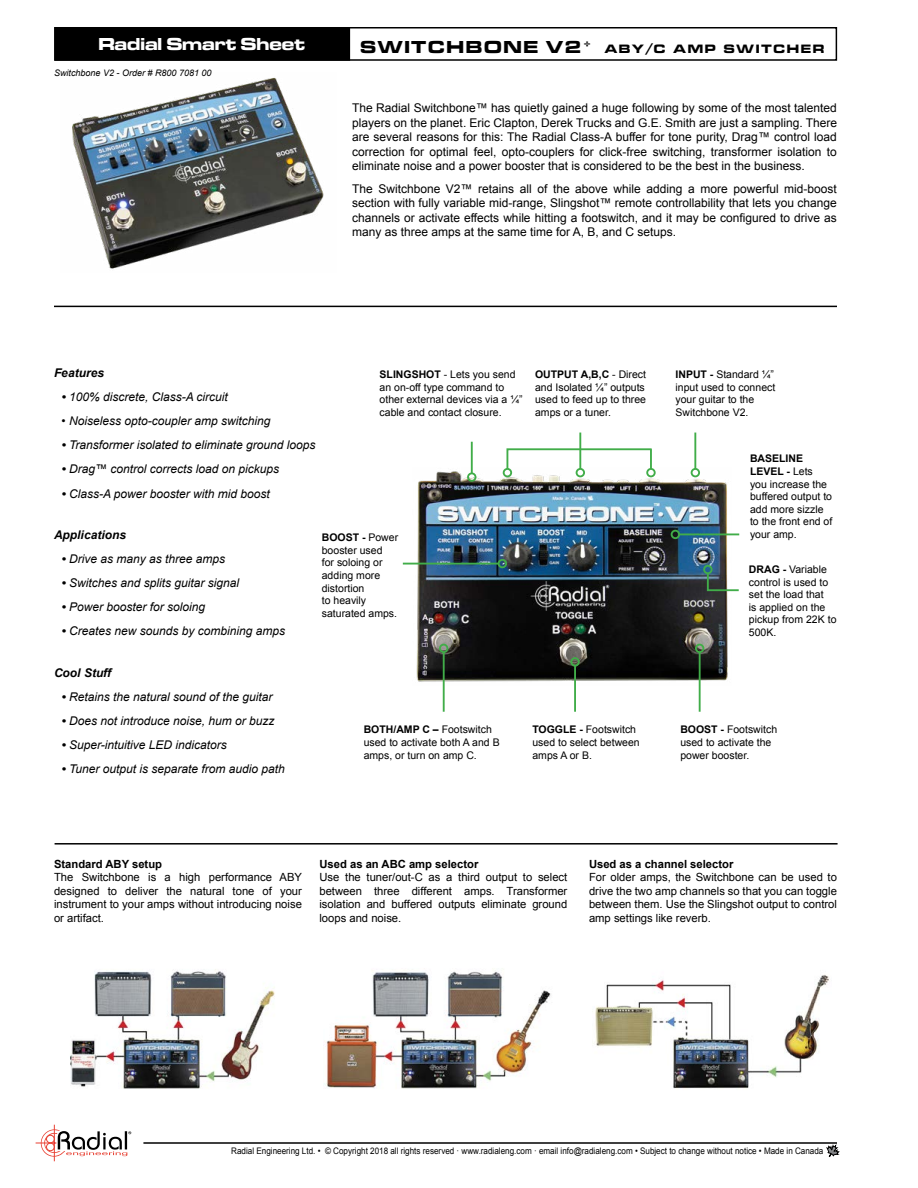
<style>
.page{position:relative;width:918px;height:1188px;background:#fff}
.page>*{position:absolute;margin:0;border:0;box-sizing:border-box;transform-origin:0 0}
.t1{font:18px "Microgramma D Bold Exte";color:#fff}
.t2{font:12.6px "Microgramma D Bold Exte";letter-spacing:.145em;color:#000}
.t3{font:12px/14.4px "Arial";color:#000;text-align:justify}
.t4{font:italic 12px "Arial";color:#000}
.t5{font:italic 700 12px "Arial";color:#000}
.t6{font:11.25px/13.5px "Arial";color:#000;text-align:justify}
.t7{font:700 11.25px "Arial";color:#000}
.t8{font:10.5px/12.6px "Arial";color:#000}
.t9{font:700 10.5px "Arial";color:#000}
.t10{font:9px "Arial";color:#000;scale:.9 1}
.t11{font:italic 9px "Arial";color:#000}
.s1{font-size:18px}
.s2{font-size:12px}
.s3{font-weight:700}
.s4{font-weight:400}
</style>
<div class="page">
<hr style="left:143px;top:1142px;width:694px;height:2px;background:#000">
<hr style="left:54px;top:1125px;width:1px;height:36px;background:#e84032">
<svg style="left:36px;top:1129px;width:95px;height:28px"></svg>
<svg style="left:827px;top:1145px;width:12px;height:12px"></svg>
<div style="left:54px;top:27px;width:783px;height:34px;border:2px solid #000"></div>
<div style="left:55px;top:28px;width:294px;height:32px;background:#000"></div>
<div style="left:54px;top:27px;width:296px;height:34px;border:2px solid #000"></div>
<img style="left:72px;top:77px;width:252px;height:192px">
<hr style="left:55px;top:843px;width:783px;height:2px;background:#000">
<hr style="left:54px;top:306px;width:783px;height:1px;background:#000">
<img style="left:412px;top:468px;width:319px;height:218px">
<hr style="left:471px;top:442px;width:2px;height:31px;background:#41ad49">
<div style="left:467px;top:472px;width:9px;height:10px;border:2px solid #41ad49;border-radius:50%"></div>
<svg style="left:506px;top:447px;width:148px;height:24px"></svg>
<div style="left:503px;top:468px;width:9px;height:9px;border:2px solid #41ad49;border-radius:50%"></div>
<hr style="left:579px;top:433px;width:2px;height:36px;background:#41ad49">
<div style="left:576px;top:468px;width:9px;height:9px;border:2px solid #41ad49;border-radius:50%"></div>
<hr style="left:694px;top:433px;width:2px;height:36px;background:#41ad49">
<div style="left:691px;top:468px;width:9px;height:9px;border:2px solid #41ad49;border-radius:50%"></div>
<hr style="left:699px;top:652px;width:2px;height:60px;background:#41ad49">
<div style="left:695px;top:644px;width:9px;height:9px;border:2px solid #41ad49;border-radius:50%"></div>
<hr style="left:443px;top:652px;width:2px;height:60px;background:#41ad49">
<div style="left:439px;top:644px;width:9px;height:9px;border:2px solid #41ad49;border-radius:50%"></div>
<hr style="left:403px;top:563px;width:96px;height:2px;background:#41ad49">
<div style="left:498px;top:559px;width:9px;height:9px;border:2px solid #41ad49;border-radius:50%"></div>
<hr style="left:574px;top:666px;width:2px;height:46px;background:#41ad49">
<div style="left:570px;top:657px;width:10px;height:10px;border:2px solid #41ad49;border-radius:50%"></div>
<hr style="left:679px;top:533px;width:60px;height:2px;background:#41ad49">
<div style="left:671px;top:530px;width:9px;height:9px;border:2px solid #41ad49;border-radius:50%"></div>
<svg style="left:706px;top:571px;width:33px;height:21px"></svg>
<div style="left:703px;top:565px;width:10px;height:9px;border:2px solid #41ad49;border-radius:50%"></div>
<hr style="left:650px;top:449px;width:2px;height:20px;background:#41ad49">
<div style="left:646px;top:468px;width:10px;height:9px;border:2px solid #41ad49;border-radius:50%"></div>
<img style="left:70px;top:969px;width:205px;height:120px">
<img style="left:324px;top:971px;width:227px;height:118px">
<img style="left:595px;top:974px;width:234px;height:115px">
<h1 class="t1" style="left:98px;top:31px;width:208px">Radial Smart Sheet</h1>
<p class="t11" style="left:54px;top:67px;width:159px">Switchbone V2 - Order # R800 7081 00</p>
<p class="t2" style="left:360px;top:40px;width:465px"><span class="s1">SWITCHBONE V2</span><sup>™</sup> ABY<span class="s2">/</span>C AMP SWITCHER</p>
<p class="t3" style="left:352px;top:101px;width:486px">The Radial Switchbone™ has quietly gained a huge following by some of the most talented players on the planet. Eric Clapton, Derek Trucks and G.E. Smith are just a sampling. There are several reasons for this: The Radial Class-A buffer for tone purity, Drag™ control load correction for optimal feel, opto-couplers for click-free switching, transformer isolation to eliminate noise and a power booster that is considered to be the best in the business.</p>
<p class="t3" style="left:352px;top:182px;width:486px">The Switchbone V2™ retains all of the above while adding a more powerful mid-boost section with fully variable mid-range, Slingshot™ remote controllability that lets you change channels or activate effects while hitting a footswitch, and it may be configured to drive as many as three amps at the same time for A, B, and C setups.</p>
<p class="t5" style="left:54px;top:365px;width:52px">Features</p>
<p class="t4" style="left:62px;top:389px;width:168px"><span class="s3">•</span> 100% discrete, Class-A circuit</p>
<p class="t4" style="left:62px;top:413px;width:210px">• Noiseless opto-coupler amp switching</p>
<p class="t4" style="left:62px;top:437px;width:256px"><span class="s3">•</span> Transformer isolated to eliminate ground loops</p>
<p class="t4" style="left:62px;top:462px;width:219px"><span class="s3">•</span> Drag™ control corrects load on pickups</p>
<p class="t4" style="left:62px;top:486px;width:210px"><span class="s3">•</span> Class-A power booster with mid boost</p>
<p class="t5" style="left:54px;top:527px;width:74px">Applications</p>
<p class="t4" style="left:62px;top:551px;width:165px"><span class="s3">•</span> Drive as many as three amps</p>
<p class="t4" style="left:62px;top:575px;width:179px"><span class="s3">•</span> Switches and splits guitar signal</p>
<p class="t4" style="left:62px;top:599px;width:145px"><span class="s3">•</span> Power booster for soloing</p>
<p class="t4" style="left:62px;top:624px;width:225px"><span class="s3">•</span> Creates new sounds by combining amps</p>
<p class="t5" style="left:54px;top:665px;width:59px">Cool Stuff</p>
<p class="t4" style="left:62px;top:689px;width:212px"><span class="s3">•</span> Retains the natural sound of the guitar</p>
<p class="t4" style="left:62px;top:713px;width:214px"><span class="s3">•</span> Does not introduce noise, hum or buzz</p>
<p class="t4" style="left:62px;top:737px;width:167px"><span class="s3">•</span> Super-intuitive LED indicators</p>
<p class="t4" style="left:62px;top:761px;width:225px"><span class="s3">•</span> Tuner output is separate from audio path</p>
<p class="t8" style="left:380px;top:368px;width:144px"><span class="s3">SLINGSHOT</span> - Lets you send an on-off type command to other external devices via a ¼” cable and contact closure.</p>
<p class="t8" style="left:535px;top:368px;width:113px"><span class="s3">OUTPUT A,B,C</span> - Direct and Isolated ¼” outputs used to feed up to three amps or a tuner.</p>
<p class="t8" style="left:676px;top:368px;width:101px"><span class="s3">INPUT -</span> Standard ¼” input used to connect your guitar to the<br>Switchbone V2.</p>
<p class="t8" style="left:750px;top:452px;width:84px"><span class="s3">BASELINE<br>LEVEL -</span> Lets you increase the buffered output to add more sizzle to the front end of</p>
<p class="t9" style="left:322px;top:530px;width:78px">BOOST - <span class="s4">Power</span></p>
<p class="t8" style="left:750px;top:528px;width:48px">your amp.</p>
<p class="t8" style="left:322px;top:544px;width:77px">booster used for soloing or adding more distortion<br>to heavily saturated amps.</p>
<p class="t8" style="left:749px;top:563px;width:89px"><span class="s3">DRAG -</span> Variable control is used to set the load that<br>is applied on the pickup from 22K to<br>500K.</p>
<p class="t8" style="left:364px;top:724px;width:138px"><span class="s3">BOTH/AMP C –</span> Footswitch used to activate both A and B amps, or turn on amp C.</p>
<p class="t8" style="left:532px;top:724px;width:109px"><span class="s3">TOGGLE -</span> Footswitch used to select between amps A or B.</p>
<p class="t8" style="left:680px;top:724px;width:98px"><span class="s3">BOOST -</span> Footswitch used to activate the power booster.</p>
<p class="t7" style="left:54px;top:856px;width:110px">Standard ABY setup</p>
<p class="t6" style="left:54px;top:870px;width:250px">The Switchbone is a high performance ABY designed to deliver the natural tone of your instrument to your amps without introducing noise or artifact.</p>
<p class="t7" style="left:319px;top:856px;width:161px">Used as an ABC amp selector</p>
<p class="t6" style="left:319px;top:870px;width:249px">Use the tuner/out-C as a third output to select between three different amps. Transformer isolation and buffered outputs eliminate ground loops and noise.</p>
<p class="t7" style="left:589px;top:856px;width:146px">Used as a channel selector</p>
<p class="t6" style="left:589px;top:870px;width:249px">For older amps, the Switchbone can be used to drive the two amp channels so that you can toggle between them. Use the Slingshot output to control amp settings like reverb.</p>
<p class="t10" style="left:231px;top:1145px;width:659px">Radial Engineering Ltd. • © Copyright 2018 all rights reserved · www.radialeng.com · email info@radialeng.com • Subject to change without notice • Made in Canada</p>
</div>
